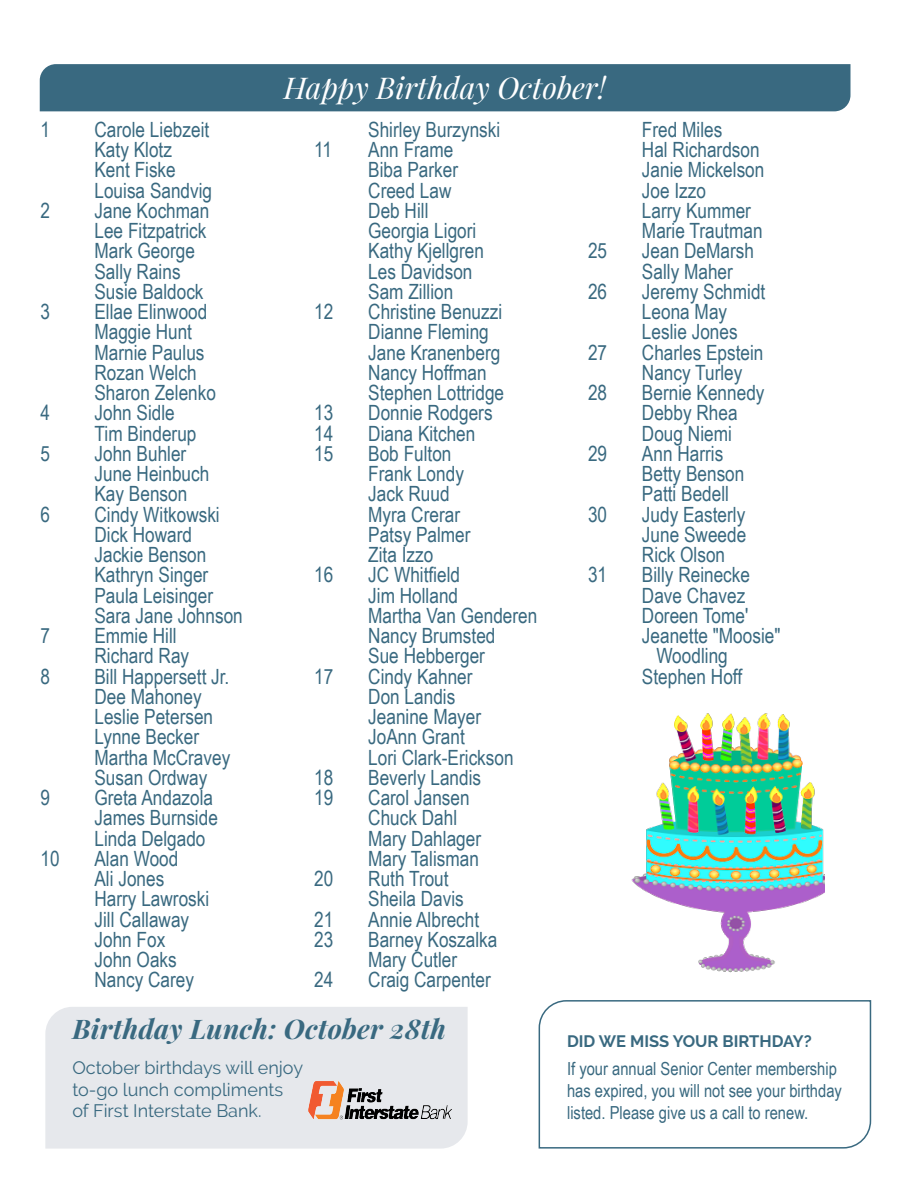
<style>
.page{position:relative;width:918px;height:1188px;background:#fff}
.page>*{position:absolute;margin:0;border:0;box-sizing:border-box;transform-origin:0 0}
.t1{font:italic 30px "Playfair Display";color:#fff}
.t2{font:italic 700 27px "Playfair Display";letter-spacing:.01em;color:#396980}
.t3{font:21px/20.2px "Arial Narrow";color:#396980}
.Sub-titles{font:18px/21.8px "Arial Narrow";color:#396980}
.t4{font:18px/21.8px "Raleway";color:#396980}
.Sub-titles-2{font:700 16.5px "Raleway";color:#396980}
</style>
<div class="page">
<img style="left:631px;top:713px;width:193px;height:260px">
<svg style="left:538px;top:1000px;width:334px;height:149px"></svg>
<div style="left:45px;top:1007px;width:423px;height:142px;background:#e6e8ec"></div>
<img style="left:305px;top:1059px;width:150px;height:76px">
<div style="left:40px;top:64px;width:810px;height:47px;background:#396980"></div>
<p class="t3" style="left:40px;top:118px;width:11px">1</p>
<p class="t3" style="left:94px;top:118px;width:116px">Carole Liebzeit</p>
<p class="t3" style="left:94px;top:139px;width:79px">Katy Klotz</p>
<p class="t3" style="left:94px;top:159px;width:83px">Kent Fiske</p>
<p class="t3" style="left:94px;top:179px;width:119px">Louisa Sandvig</p>
<p class="t3" style="left:40px;top:199px;width:11px">2</p>
<p class="t3" style="left:94px;top:199px;width:116px">Jane Kochman</p>
<p class="t3" style="left:94px;top:220px;width:113px">Lee Fitzpatrick</p>
<p class="t3" style="left:94px;top:240px;width:102px">Mark George</p>
<p class="t3" style="left:94px;top:260px;width:88px">Sally Rains</p>
<p class="t3" style="left:94px;top:280px;width:111px">Susie Baldock</p>
<p class="t3" style="left:40px;top:301px;width:11px">3</p>
<p class="t3" style="left:94px;top:301px;width:114px">Ellae Elinwood</p>
<p class="t3" style="left:94px;top:321px;width:99px">Maggie Hunt</p>
<p class="t3" style="left:94px;top:341px;width:112px">Marnie Paulus</p>
<p class="t3" style="left:94px;top:361px;width:104px">Rozan Welch</p>
<p class="t3" style="left:94px;top:382px;width:123px">Sharon Zelenko</p>
<p class="t3" style="left:40px;top:402px;width:11px">4</p>
<p class="t3" style="left:94px;top:402px;width:82px">John Sidle</p>
<p class="t3" style="left:94px;top:422px;width:104px">Tim Binderup</p>
<p class="t3" style="left:40px;top:442px;width:11px">5</p>
<p class="t3" style="left:94px;top:442px;width:93px">John Buhler</p>
<p class="t3" style="left:94px;top:463px;width:116px">June Heinbuch</p>
<p class="t3" style="left:94px;top:483px;width:94px">Kay Benson</p>
<p class="t3" style="left:40px;top:503px;width:11px">6</p>
<p class="t3" style="left:94px;top:503px;width:127px">Cindy Witkowski</p>
<p class="t3" style="left:94px;top:523px;width:99px">Dick Howard</p>
<p class="t3" style="left:94px;top:544px;width:113px">Jackie Benson</p>
<p class="t3" style="left:94px;top:564px;width:115px">Kathryn Singer</p>
<p class="t3" style="left:94px;top:584px;width:120px">Paula Leisinger</p>
<p class="t3" style="left:94px;top:604px;width:150px">Sara Jane Johnson</p>
<p class="t3" style="left:40px;top:625px;width:11px">7</p>
<p class="t3" style="left:94px;top:625px;width:84px">Emmie Hill</p>
<p class="t3" style="left:94px;top:645px;width:96px">Richard Ray</p>
<p class="t3" style="left:40px;top:665px;width:11px">8</p>
<p class="t3" style="left:94px;top:665px;width:136px">Bill Happersett Jr.</p>
<p class="t3" style="left:94px;top:685px;width:109px">Dee Mahoney</p>
<p class="t3" style="left:94px;top:706px;width:120px">Leslie Petersen</p>
<p class="t3" style="left:94px;top:726px;width:106px">Lynne Becker</p>
<p class="t3" style="left:94px;top:746px;width:137px">Martha McCravey</p>
<p class="t3" style="left:94px;top:766px;width:114px">Susan Ordway</p>
<p class="t3" style="left:40px;top:787px;width:11px">9</p>
<p class="t3" style="left:94px;top:787px;width:120px">Greta Andazola</p>
<p class="t3" style="left:94px;top:807px;width:125px">James Burnside</p>
<p class="t3" style="left:94px;top:827px;width:113px">Linda Delgado</p>
<p class="t3" style="left:40px;top:847px;width:21px">10</p>
<p class="t3" style="left:94px;top:847px;width:85px">Alan Wood</p>
<p class="t3" style="left:94px;top:868px;width:71px">Ali Jones</p>
<p class="t3" style="left:94px;top:888px;width:116px">Harry Lawroski</p>
<p class="t3" style="left:94px;top:908px;width:96px">Jill Callaway</p>
<p class="t3" style="left:94px;top:928px;width:72px">John Fox</p>
<p class="t3" style="left:94px;top:949px;width:84px">John Oaks</p>
<p class="t3" style="left:94px;top:969px;width:101px">Nancy Carey</p>
<p class="t1" style="left:284px;top:68px;width:323px">Happy Birthday October!</p>
<p class="t3" style="left:368px;top:118px;width:134px">Shirley Burzynski</p>
<p class="t3" style="left:314px;top:139px;width:19px">11</p>
<p class="t3" style="left:368px;top:139px;width:87px">Ann Frame</p>
<p class="t3" style="left:368px;top:159px;width:91px">Biba Parker</p>
<p class="t3" style="left:368px;top:179px;width:85px">Creed Law</p>
<p class="t3" style="left:368px;top:199px;width:62px">Deb Hill</p>
<p class="t3" style="left:368px;top:220px;width:110px">Georgia Ligori</p>
<p class="t3" style="left:368px;top:240px;width:117px">Kathy Kjellgren</p>
<p class="t3" style="left:368px;top:260px;width:106px">Les Davidson</p>
<p class="t3" style="left:368px;top:280px;width:87px">Sam Zillion</p>
<p class="t3" style="left:314px;top:301px;width:21px">12</p>
<p class="t3" style="left:368px;top:301px;width:135px">Christine Benuzzi</p>
<p class="t3" style="left:368px;top:321px;width:122px">Dianne Fleming</p>
<p class="t3" style="left:368px;top:341px;width:134px">Jane Kranenberg</p>
<p class="t3" style="left:368px;top:361px;width:120px">Nancy Hoffman</p>
<p class="t3" style="left:368px;top:382px;width:137px">Stephen Lottridge</p>
<p class="t3" style="left:314px;top:402px;width:21px">13</p>
<p class="t3" style="left:368px;top:402px;width:126px">Donnie Rodgers</p>
<p class="t3" style="left:314px;top:422px;width:21px">14</p>
<p class="t3" style="left:368px;top:422px;width:109px">Diana Kitchen</p>
<p class="t3" style="left:314px;top:442px;width:21px">15</p>
<p class="t3" style="left:368px;top:442px;width:85px">Bob Fulton</p>
<p class="t3" style="left:368px;top:463px;width:97px">Frank Londy</p>
<p class="t3" style="left:368px;top:483px;width:83px">Jack Ruud</p>
<p class="t3" style="left:368px;top:503px;width:93px">Myra Crerar</p>
<p class="t3" style="left:368px;top:523px;width:104px">Patsy Palmer</p>
<p class="t3" style="left:368px;top:544px;width:67px">Zita Izzo</p>
<p class="t3" style="left:314px;top:564px;width:21px">16</p>
<p class="t3" style="left:368px;top:564px;width:93px">JC Whitfield</p>
<p class="t3" style="left:368px;top:584px;width:91px">Jim Holland</p>
<p class="t3" style="left:368px;top:604px;width:171px">Martha Van Genderen</p>
<p class="t3" style="left:368px;top:625px;width:129px">Nancy Brumsted</p>
<p class="t3" style="left:368px;top:645px;width:118px">Sue Hebberger</p>
<p class="t3" style="left:314px;top:665px;width:21px">17</p>
<p class="t3" style="left:368px;top:665px;width:106px">Cindy Kahner</p>
<p class="t3" style="left:368px;top:685px;width:89px">Don Landis</p>
<p class="t3" style="left:368px;top:706px;width:114px">Jeanine Mayer</p>
<p class="t3" style="left:368px;top:726px;width:98px">JoAnn Grant</p>
<p class="t3" style="left:368px;top:746px;width:147px">Lori Clark-Erickson</p>
<p class="t3" style="left:314px;top:766px;width:21px">18</p>
<p class="t3" style="left:368px;top:766px;width:114px">Beverly Landis</p>
<p class="t3" style="left:314px;top:787px;width:21px">19</p>
<p class="t3" style="left:368px;top:787px;width:103px">Carol Jansen</p>
<p class="t3" style="left:368px;top:807px;width:90px">Chuck Dahl</p>
<p class="t3" style="left:368px;top:827px;width:114px">Mary Dahlager</p>
<p class="t3" style="left:368px;top:847px;width:112px">Mary Talisman</p>
<p class="t3" style="left:314px;top:868px;width:21px">20</p>
<p class="t3" style="left:368px;top:868px;width:82px">Ruth Trout</p>
<p class="t3" style="left:368px;top:888px;width:97px">Sheila Davis</p>
<p class="t3" style="left:314px;top:908px;width:21px">21</p>
<p class="t3" style="left:368px;top:908px;width:113px">Annie Albrecht</p>
<p class="t3" style="left:314px;top:928px;width:21px">23</p>
<p class="t3" style="left:368px;top:928px;width:131px">Barney Koszalka</p>
<p class="t3" style="left:368px;top:949px;width:90px">Mary Cutler</p>
<p class="t3" style="left:314px;top:969px;width:21px">24</p>
<p class="t3" style="left:368px;top:969px;width:124px">Craig Carpenter</p>
<p class="t3" style="left:642px;top:118px;width:82px">Fred Miles</p>
<p class="t3" style="left:642px;top:139px;width:119px">Hal Richardson</p>
<p class="t3" style="left:642px;top:159px;width:124px">Janie Mickelson</p>
<p class="t3" style="left:642px;top:179px;width:66px">Joe Izzo</p>
<p class="t3" style="left:642px;top:199px;width:111px">Larry Kummer</p>
<p class="t3" style="left:642px;top:220px;width:122px">Marie Trautman</p>
<p class="t3" style="left:588px;top:240px;width:21px">25</p>
<p class="t3" style="left:642px;top:240px;width:113px">Jean DeMarsh</p>
<p class="t3" style="left:642px;top:260px;width:92px">Sally Maher</p>
<p class="t3" style="left:588px;top:280px;width:21px">26</p>
<p class="t3" style="left:642px;top:280px;width:125px">Jeremy Schmidt</p>
<p class="t3" style="left:642px;top:301px;width:87px">Leona May</p>
<p class="t3" style="left:642px;top:321px;width:97px">Leslie Jones</p>
<p class="t3" style="left:588px;top:341px;width:21px">27</p>
<p class="t3" style="left:642px;top:341px;width:123px">Charles Epstein</p>
<p class="t3" style="left:642px;top:361px;width:102px">Nancy Turley</p>
<p class="t3" style="left:588px;top:382px;width:21px">28</p>
<p class="t3" style="left:642px;top:382px;width:124px">Bernie Kennedy</p>
<p class="t3" style="left:642px;top:402px;width:97px">Debby Rhea</p>
<p class="t3" style="left:642px;top:422px;width:91px">Doug Niemi</p>
<p class="t3" style="left:588px;top:442px;width:21px">29</p>
<p class="t3" style="left:642px;top:442px;width:83px">Ann Harris</p>
<p class="t3" style="left:642px;top:463px;width:104px">Betty Benson</p>
<p class="t3" style="left:642px;top:483px;width:89px">Patti Bedell</p>
<p class="t3" style="left:588px;top:503px;width:21px">30</p>
<p class="t3" style="left:642px;top:503px;width:105px">Judy Easterly</p>
<p class="t3" style="left:642px;top:523px;width:106px">June Sweede</p>
<p class="t3" style="left:642px;top:544px;width:85px">Rick Olson</p>
<p class="t3" style="left:588px;top:564px;width:21px">31</p>
<p class="t3" style="left:642px;top:564px;width:110px">Billy Reinecke</p>
<p class="t3" style="left:642px;top:584px;width:105px">Dave Chavez</p>
<p class="t3" style="left:642px;top:604px;width:108px">Doreen Tome'</p>
<p class="t3" style="left:656px;top:625px;width:126px;text-indent:-14px">Jeanette "Moosie"<br>Woodling</p>
<p class="t3" style="left:642px;top:665px;width:102px">Stephen Hoff</p>
<p class="t2" style="left:72px;top:1010px;width:375px">Birthday Lunch: October 28th</p>
<p class="t4" style="left:72px;top:1057px;width:232px">October birthdays will enjoy to-go lunch compliments of First Interstate Bank.</p>
<p class="Sub-titles-2" style="left:567px;top:1032px;width:246px">DID WE MISS YOUR BIRTHDAY?</p>
<p class="Sub-titles" style="left:567px;top:1057px;width:276px">If your annual Senior Center membership has expired, you will not see your birthday listed. Please give us a call to renew.</p>
</div>
